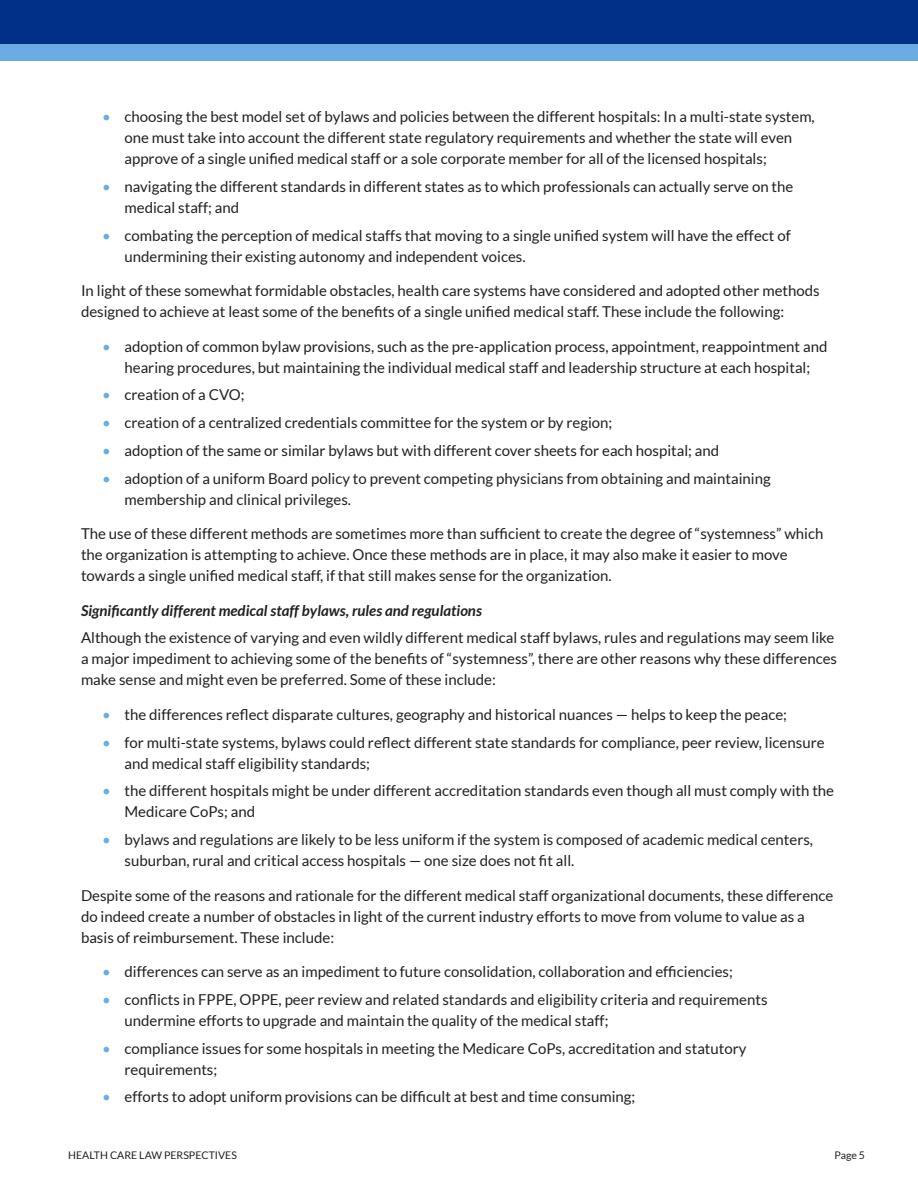
<style>
.page{position:relative;width:918px;height:1188px;background:#fff}
.page>*{position:absolute;margin:0;border:0;box-sizing:border-box;transform-origin:0 0}
.Bullet_indent{font:15px/21px "Lato";color:#231f20}
.Body_Text{font:15px/21px "Lato";color:#231f20}
.Sub_2{font:italic 700 15px "Lato";color:#231f20}
.t1{font:10.5px "Lato";color:#231f20}
.s1{color:#6cace4}
</style>
<div class="page">
<div style="left:0;top:0;width:918px;height:44px;background:#003087"></div>
<div style="left:0;top:44px;width:918px;height:16px;background:#6cace4"></div>
<p class="Bullet_indent" style="left:124px;top:106px;width:692px;text-indent:-22px"><span class="s1">•</span> choosing the best model set of bylaws and policies between the different hospitals: In a multi-state system, one must take into account the different state regulatory requirements and whether the state will even approve of a single unified medical staff or a sole corporate member for all of the licensed hospitals;</p>
<p class="Bullet_indent" style="left:124px;top:176px;width:670px;text-indent:-22px"><span class="s1">•</span> navigating the different standards in different states as to which professionals can actually serve on the medical staff; and</p>
<p class="Bullet_indent" style="left:124px;top:225px;width:668px;text-indent:-22px"><span class="s1">•</span> combating the perception of medical staffs that moving to a single unified system will have the effect of undermining their existing autonomy and independent voices.</p>
<p class="Body_Text" style="left:81px;top:280px;width:740px">In light of these somewhat formidable obstacles, health care systems have considered and adopted other methods designed to achieve at least some of the benefits of a single unified medical staff. These include the following:</p>
<p class="Bullet_indent" style="left:102px;top:336px;width:727px;text-align:center"><span class="s1">•</span> adoption of common bylaw provisions, such as the pre-application process, appointment, reappointment and hearing procedures, but maintaining the individual medical staff and leadership structure at each hospital;</p>
<p class="Bullet_indent" style="left:102px;top:384px;width:144px"><span class="s1">•</span> creation of a CVO;</p>
<p class="Bullet_indent" style="left:102px;top:412px;width:512px"><span class="s1">•</span> creation of a centralized credentials committee for the system or by region;</p>
<p class="Bullet_indent" style="left:102px;top:440px;width:619px"><span class="s1">•</span> adoption of the same or similar bylaws but with different cover sheets for each hospital; and</p>
<p class="Bullet_indent" style="left:124px;top:468px;width:648px;text-indent:-22px"><span class="s1">•</span> adoption of a uniform Board policy to prevent competing physicians from obtaining and maintaining membership and clinical privileges.</p>
<p class="Body_Text" style="left:81px;top:523px;width:744px">The use of these different methods are sometimes more than sufficient to create the degree of “systemness” which the organization is attempting to achieve. Once these methods are in place, it may also make it easier to move towards a single unified medical staff, if that still makes sense for the organization.</p>
<p class="Sub_2" style="left:81px;top:602px;width:402px">Significantly different medical staff bylaws, rules and regulations</p>
<p class="Body_Text" style="left:81px;top:627px;width:758px">Although the existence of varying and even wildly different medical staff bylaws, rules and regulations may seem like a major impediment to achieving some of the benefits of “systemness”, there are other reasons why these differences make sense and might even be preferred. Some of these include:</p>
<p class="Bullet_indent" style="left:102px;top:704px;width:686px"><span class="s1">•</span> the differences reflect disparate cultures, geography and historical nuances — helps to keep the peace;</p>
<p class="Bullet_indent" style="left:124px;top:732px;width:702px;text-indent:-22px"><span class="s1">•</span> for multi-state systems, bylaws could reflect different state standards for compliance, peer review, licensure and medical staff eligibility standards;</p>
<p class="Bullet_indent" style="left:124px;top:780px;width:711px;text-indent:-22px"><span class="s1">•</span> the different hospitals might be under different accreditation standards even though all must comply with the<br>Medicare CoPs; and</p>
<p class="Bullet_indent" style="left:124px;top:829px;width:690px;text-indent:-22px"><span class="s1">•</span> bylaws and regulations are likely to be less uniform if the system is composed of academic medical centers, suburban, rural and critical access hospitals — one size does not fit all.</p>
<p class="Body_Text" style="left:81px;top:885px;width:754px">Despite some of the reasons and rationale for the different medical staff organizational documents, these difference do indeed create a number of obstacles in light of the current industry efforts to move from volume to value as a basis of reimbursement. These include:</p>
<p class="Bullet_indent" style="left:102px;top:961px;width:632px"><span class="s1">•</span> differences can serve as an impediment to future consolidation, collaboration and efficiencies;</p>
<p class="Bullet_indent" style="left:124px;top:989px;width:645px;text-indent:-22px"><span class="s1">•</span> conflicts in FPPE, OPPE, peer review and related standards and eligibility criteria and requirements undermine efforts to upgrade and maintain the quality of the medical staff;</p>
<p class="Bullet_indent" style="left:124px;top:1038px;width:624px;text-indent:-22px"><span class="s1">•</span> compliance issues for some hospitals in meeting the Medicare CoPs, accreditation and statutory requirements;</p>
<p class="Bullet_indent" style="left:102px;top:1086px;width:535px"><span class="s1">•</span> efforts to adopt uniform provisions can be difficult at best and time consuming;</p>
<p class="t1" style="left:68px;top:1149px;width:170px">HEALTH CARE LAW PERSPECTIVES</p>
<p class="t1" style="left:835px;top:1149px;width:32px">Page 5</p>
</div>
